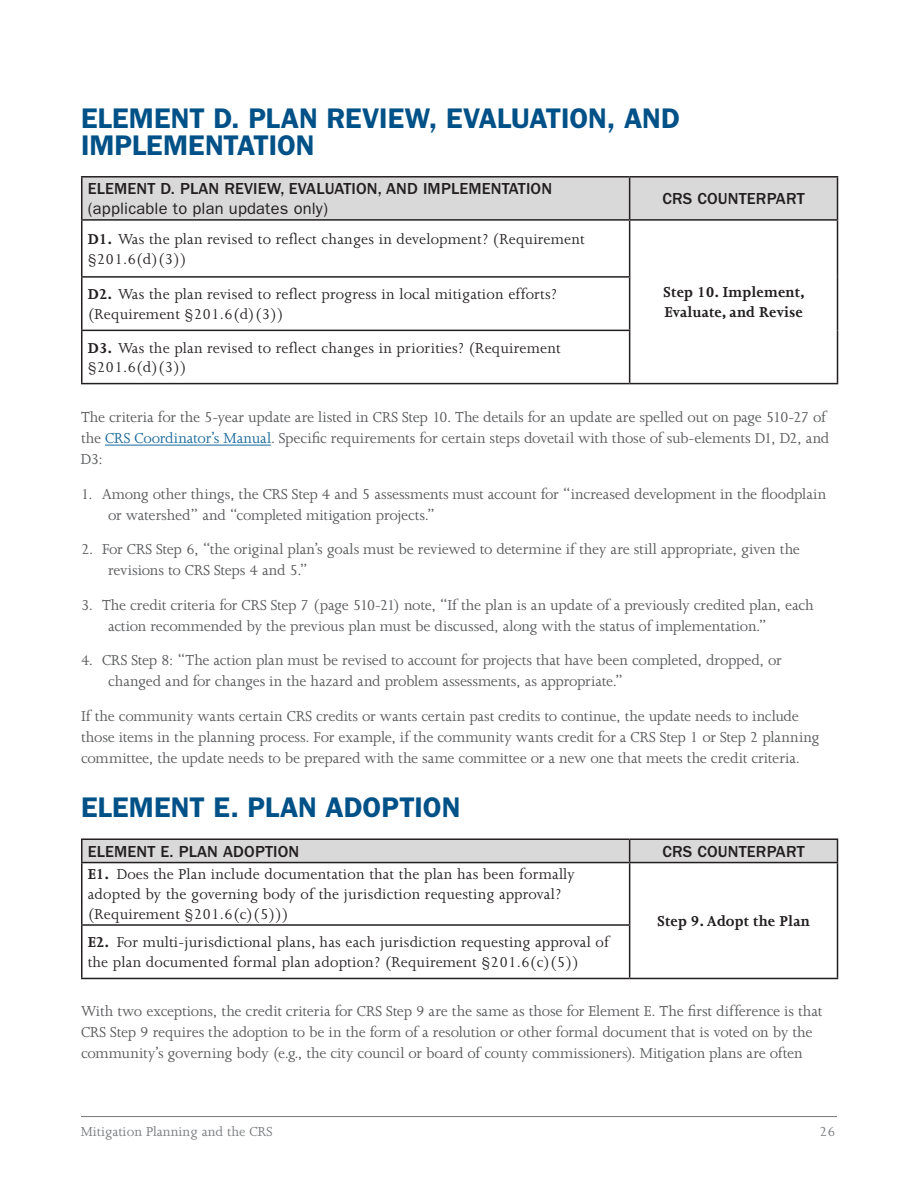
<style>
.page{position:relative;width:918px;height:1188px;background:#fff}
.page>*{position:absolute;margin:0;border:0;box-sizing:border-box;transform-origin:0 0}
.t1{font:600 28.5px/27px "ITC Franklin Gothic Std";color:#005187}
.t2{font:16.5px/21px "Joanna MT Std";letter-spacing:-.015em;color:#57585a}
.t3{font:16.5px/19.8px "Joanna MT Std";letter-spacing:.01em;color:#231f20}
.t4{font:500 16.5px/19.8px "ITC Franklin Gothic Std";letter-spacing:.01em;color:#231f20}
.t5{font:700 16.5px/19.8px "Joanna MT Std";letter-spacing:.01em;color:#231f20}
.t6{font:15px "Joanna MT Std";color:#76787b}
.s1{font-weight:400}
.s2{font-weight:700}
.s3{color:#16689b}
.s4{font-style:italic}
</style>
<div class="page">
<hr style="left:81px;top:1116px;width:756px;height:1px;background:#76787b">
<hr style="left:105px;top:445px;width:166px;height:1px;background:#16689b">
<div style="left:82px;top:177px;width:548px;height:43px;background:#d9d9d9"></div>
<div style="left:630px;top:177px;width:208px;height:43px;background:#d9d9d9"></div>
<hr style="left:81px;top:221px;width:1px;height:55px;background:#231f20">
<hr style="left:837px;top:221px;width:1px;height:56px;background:#231f20">
<hr style="left:81px;top:276px;width:549px;height:2px;background:#231f20">
<hr style="left:81px;top:278px;width:1px;height:52px;background:#231f20">
<hr style="left:837px;top:277px;width:1px;height:53px;background:#231f20">
<hr style="left:81px;top:330px;width:549px;height:1px;background:#231f20">
<hr style="left:81px;top:331px;width:1px;height:52px;background:#231f20">
<hr style="left:837px;top:330px;width:1px;height:53px;background:#231f20">
<hr style="left:81px;top:383px;width:549px;height:1px;background:#231f20">
<hr style="left:630px;top:383px;width:208px;height:1px;background:#231f20">
<hr style="left:81px;top:176px;width:549px;height:2px;background:#231f20">
<hr style="left:81px;top:178px;width:1px;height:41px;background:#231f20">
<hr style="left:630px;top:176px;width:208px;height:2px;background:#231f20">
<hr style="left:837px;top:178px;width:1px;height:41px;background:#231f20">
<hr style="left:81px;top:219px;width:549px;height:2px;background:#231f20">
<hr style="left:630px;top:219px;width:208px;height:2px;background:#231f20">
<hr style="left:629px;top:178px;width:1px;height:41px;background:#231f20">
<hr style="left:629px;top:221px;width:1px;height:55px;background:#231f20">
<hr style="left:629px;top:278px;width:1px;height:52px;background:#231f20">
<hr style="left:629px;top:331px;width:1px;height:52px;background:#231f20">
<div style="left:82px;top:839px;width:548px;height:24px;background:#d9d9d9"></div>
<div style="left:630px;top:839px;width:208px;height:24px;background:#d9d9d9"></div>
<hr style="left:81px;top:863px;width:1px;height:61px;background:#231f20">
<hr style="left:837px;top:863px;width:1px;height:62px;background:#231f20">
<hr style="left:81px;top:924px;width:549px;height:2px;background:#231f20">
<hr style="left:81px;top:926px;width:1px;height:52px;background:#231f20">
<hr style="left:837px;top:925px;width:1px;height:53px;background:#231f20">
<hr style="left:81px;top:978px;width:549px;height:1px;background:#231f20">
<hr style="left:630px;top:978px;width:208px;height:1px;background:#231f20">
<hr style="left:81px;top:838px;width:549px;height:2px;background:#231f20">
<svg style="left:81px;top:840px;width:1px;height:22px"></svg>
<hr style="left:630px;top:838px;width:208px;height:2px;background:#231f20">
<svg style="left:837px;top:840px;width:1px;height:22px"></svg>
<hr style="left:81px;top:862px;width:549px;height:1px;background:#231f20">
<hr style="left:630px;top:862px;width:208px;height:1px;background:#231f20">
<svg style="left:629px;top:840px;width:1px;height:22px"></svg>
<hr style="left:629px;top:863px;width:1px;height:61px;background:#231f20">
<hr style="left:629px;top:926px;width:1px;height:52px;background:#231f20">
<p class="t1" style="left:81px;top:104px;width:600px">ELEMENT D. PLAN REVIEW, EVALUATION, AND<br>IMPLEMENTATION</p>
<p class="t4" style="left:88px;top:179px;width:466px">ELEMENT D. PLAN REVIEW, EVALUATION, AND IMPLEMENTATION <span class="s1">(applicable to plan updates only)</span></p>
<p class="t4" style="left:662px;top:189px;width:144px">CRS COUNTERPART</p>
<p class="t3" style="left:88px;top:229px;width:499px"><span class="s2">D1.</span> Was the plan revised to reflect changes in development? (Requirement §201.6(d)(3))</p>
<p class="t5" style="left:663px;top:283px;width:143px">Step 10. Implement,<br>Evaluate, and Revise</p>
<p class="t3" style="left:88px;top:284px;width:471px"><span class="s2">D2.</span> Was the plan revised to reflect progress in local mitigation efforts? (Requirement §201.6(d)(3))</p>
<p class="t3" style="left:88px;top:338px;width:475px"><span class="s2">D3.</span> Was the plan revised to reflect changes in priorities? (Requirement §201.6(d)(3))</p>
<p class="t2" style="left:81px;top:407px;width:750px;text-align:justify">The criteria for the 5-year update are listed in CRS Step 10. The details for an update are spelled out on page 510-27 of the <span class="s3">CRS Coordinator’s Manual</span><span class="s4">.</span>Specifc requirements for certain steps dovetail with those of sub-elements D1, D2, and D3:</p>
<p class="t2" style="left:108px;top:484px;width:720px;text-indent:-27px">1. Among other things, the CRS Step 4 and 5 assessments must account for “increased development in the foodplain or watershed” and “completed mitigation projects.”</p>
<p class="t2" style="left:108px;top:539px;width:693px;text-indent:-27px">2. For CRS Step 6, “the original plan’s goals must be reviewed to determine if they are still appropriate, given the revisions to CRS Steps 4 and 5.”</p>
<p class="t2" style="left:108px;top:595px;width:707px;text-indent:-27px">3. The credit criteria for CRS Step 7 (page 510-21) note, “If the plan is an update of a previously credited plan, each action recommended by the previous plan must be discussed, along with the status of implementation.”</p>
<p class="t2" style="left:108px;top:650px;width:675px;text-indent:-27px">4. CRS Step 8: “The action plan must be revised to account for projects that have been completed, dropped, or changed and for changes in the hazard and problem assessments, as appropriate.”</p>
<p class="t2" style="left:81px;top:706px;width:740px">If the community wants certain CRS credits or wants certain past credits to continue, the update needs to include those items in the planning process. For example, if the community wants credit for a CRS Step 1 or Step 2 planning committee, the update needs to be prepared with the same committee or a new one that meets the credit criteria.</p>
<p class="t1" style="left:81px;top:794px;width:381px">ELEMENT E. PLAN ADOPTION</p>
<p class="t4" style="left:88px;top:841px;width:213px">ELEMENT E. PLAN ADOPTION</p>
<p class="t4" style="left:662px;top:841px;width:144px">CRS COUNTERPART</p>
<p class="t3" style="left:88px;top:865px;width:489px"><span class="s2">E1.</span> Does the Plan include documentation that the plan has been formally adopted by the governing body of the jurisdiction requesting approval? (Requirement §201.6(c)(5)))</p>
<p class="t5" style="left:657px;top:911px;width:154px">Step 9. Adopt the Plan</p>
<p class="t3" style="left:88px;top:933px;width:524px"><span class="s2">E2.</span> For multi-jurisdictional plans, has each jurisdiction requesting approval of the plan documented formal plan adoption? (Requirement §201.6(c)(5))</p>
<p class="t2" style="left:81px;top:1001px;width:743px">With two exceptions, the credit criteria for CRS Step 9 are the same as those for Element E. The frst difference is that<br>CRS Step 9 requires the adoption to be in the form of a resolution or other formal document that is voted on by the community’s governing body (e.g., the city council or board of county commissioners). Mitigation plans are often</p>
<p class="t6" style="left:81px;top:1123px;width:193px">Mitigation Planning and the CRS</p>
<p class="t6" style="left:820px;top:1123px;width:17px">26</p>
</div>
